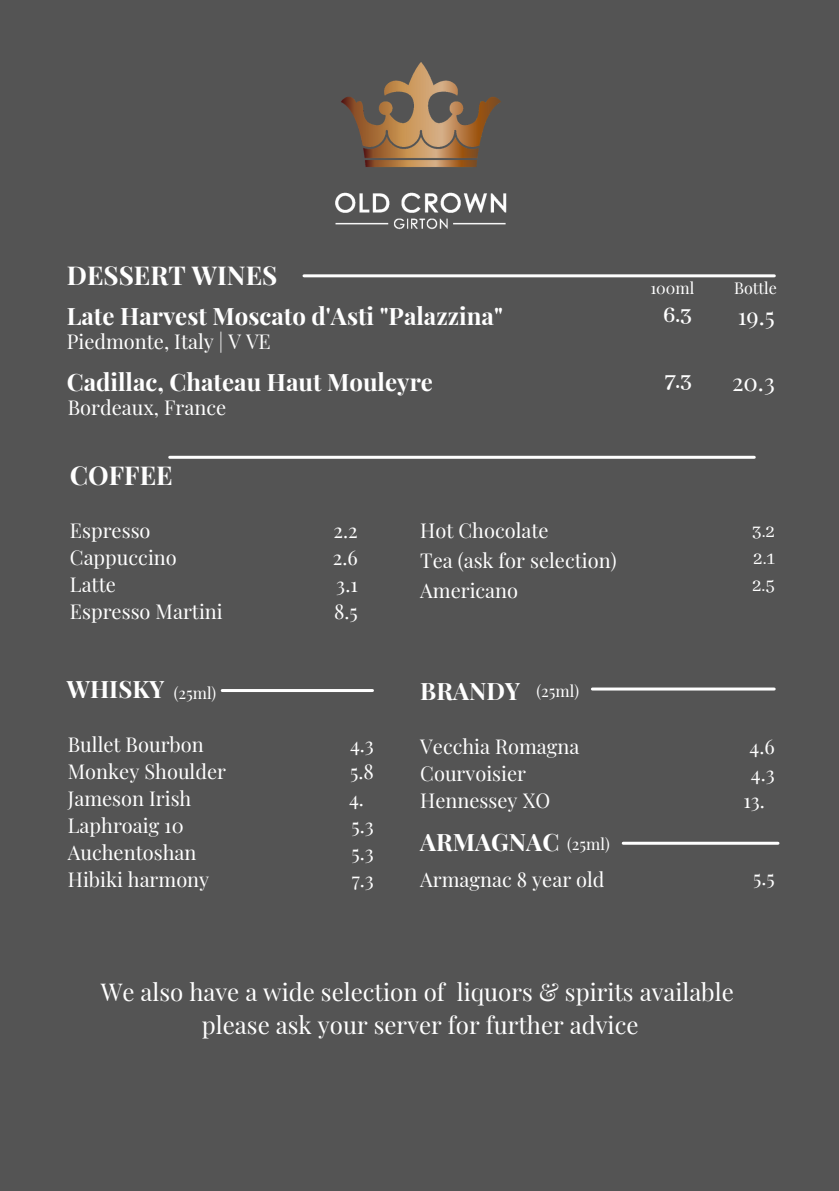
<style>
.page{position:relative;width:839px;height:1191px;background:#fff}
.page>*{position:absolute;margin:0;border:0;box-sizing:border-box;transform-origin:0 0}
.t1{font:700 26px "Playfair Display";color:#fff}
.t2{font:24px "Playfair Display";color:#fff}
.t3{font:700 24px "Playfair Display";color:#fff}
.t4{font:600 24px "Abhaya Libre";color:#fff}
.t5{font:20px "Playfair Display";color:#fff}
.t6{font:20px "Abhaya Libre";color:#fff}
.t7{font:16px "Playfair Display";color:#fff}
</style>
<div class="page">
<div style="left:0;top:0;width:838px;height:1191px;background:#545454"></div>
<hr style="left:304px;top:274px;width:470px;height:3px;background:#fff">
<hr style="left:170px;top:456px;width:584px;height:3px;background:#fff">
<hr style="left:222px;top:689px;width:150px;height:3px;background:#fff">
<hr style="left:592px;top:688px;width:182px;height:3px;background:#fff">
<hr style="left:623px;top:842px;width:155px;height:3px;background:#fff">
<img style="left:302px;top:62px;width:263px;height:216px">
<p class="t1" style="left:67px;top:257px;width:212px">DESSERT WINES</p>
<p class="t3" style="left:67px;top:299px;width:437px">Late Harvest Moscato d'Asti "Palazzina"</p>
<p class="t4" style="left:663px;top:302px;width:30px">6.3</p>
<p class="t7" style="left:650px;top:277px;width:45px">100ml</p>
<p class="t7" style="left:734px;top:277px;width:44px">Bottle</p>
<p class="t2" style="left:737px;top:299px;width:39px">19.5</p>
<p class="t5" style="left:67px;top:328px;width:205px">Piedmonte, Italy | V VE</p>
<p class="t3" style="left:67px;top:365px;width:368px">Cadillac, Chateau Haut Mouleyre</p>
<p class="t5" style="left:68px;top:394px;width:160px">Bordeaux, France</p>
<p class="t1" style="left:70px;top:457px;width:104px">COFFEE</p>
<p class="t5" style="left:70px;top:516px;width:82px">Espresso</p>
<p class="t5" style="left:70px;top:543px;width:108px">Cappuccino</p>
<p class="t5" style="left:70px;top:570px;width:48px">Latte</p>
<p class="t5" style="left:70px;top:597px;width:154px">Espresso Martini</p>
<p class="t3" style="left:67px;top:672px;width:99px">WHISKY</p>
<p class="t7" style="left:174px;top:681px;width:44px">(25ml)</p>
<p class="t5" style="left:68px;top:730px;width:137px">Bullet Bourbon</p>
<p class="t5" style="left:68px;top:757px;width:160px">Monkey Shoulder</p>
<p class="t5" style="left:68px;top:784px;width:125px">Jameson Irish</p>
<p class="t5" style="left:68px;top:811px;width:117px">Laphroaig 10</p>
<p class="t5" style="left:68px;top:838px;width:130px">Auchentoshan</p>
<p class="t5" style="left:68px;top:865px;width:143px">Hibiki harmony</p>
<p class="t5" style="left:333px;top:516px;width:26px">2.2</p>
<p class="t5" style="left:333px;top:543px;width:26px">2.6</p>
<p class="t5" style="left:336px;top:570px;width:23px">3.1</p>
<p class="t5" style="left:334px;top:597px;width:25px">8.5</p>
<p class="t5" style="left:350px;top:730px;width:25px">4.3</p>
<p class="t5" style="left:350px;top:757px;width:25px">5.8</p>
<p class="t5" style="left:349px;top:784px;width:16px">4.</p>
<p class="t5" style="left:351px;top:811px;width:24px">5.3</p>
<p class="t5" style="left:351px;top:838px;width:24px">5.3</p>
<p class="t5" style="left:352px;top:865px;width:24px">7.3</p>
<p class="t5" style="left:420px;top:517px;width:130px">Hot Chocolate</p>
<p class="t5" style="left:420px;top:547px;width:198px">Tea (ask for selection)</p>
<p class="t5" style="left:420px;top:577px;width:99px">Americano</p>
<p class="t3" style="left:420px;top:674px;width:101px">BRANDY</p>
<p class="t7" style="left:536px;top:680px;width:44px">(25ml)</p>
<p class="t5" style="left:420px;top:732px;width:160px">Vecchia Romagna</p>
<p class="t5" style="left:420px;top:759px;width:107px">Courvoisier</p>
<p class="t5" style="left:420px;top:786px;width:131px">Hennessey XO</p>
<p class="t3" style="left:420px;top:825px;width:140px">ARMAGNAC</p>
<p class="t7" style="left:567px;top:833px;width:44px">(25ml)</p>
<p class="t5" style="left:420px;top:865px;width:186px">Armagnac 8 year old</p>
<p class="t4" style="left:664px;top:368px;width:29px">7.3</p>
<p class="t2" style="left:732px;top:365px;width:44px">20.3</p>
<p class="t6" style="left:752px;top:521px;width:24px">3.2</p>
<p class="t6" style="left:753px;top:548px;width:23px">2.1</p>
<p class="t6" style="left:752px;top:575px;width:24px">2.5</p>
<p class="t5" style="left:749px;top:732px;width:27px">4.6</p>
<p class="t5" style="left:750px;top:759px;width:25px">4.3</p>
<p class="t5" style="left:743px;top:786px;width:23px">13.</p>
<p class="t5" style="left:753px;top:863px;width:23px">5.5</p>
<p class="t2" style="left:101px;top:975px;width:634px">We also have a wide selection of liquors &amp; spirits available</p>
<p class="t2" style="left:202px;top:1008px;width:438px">please ask your server for further advice</p>
</div>
